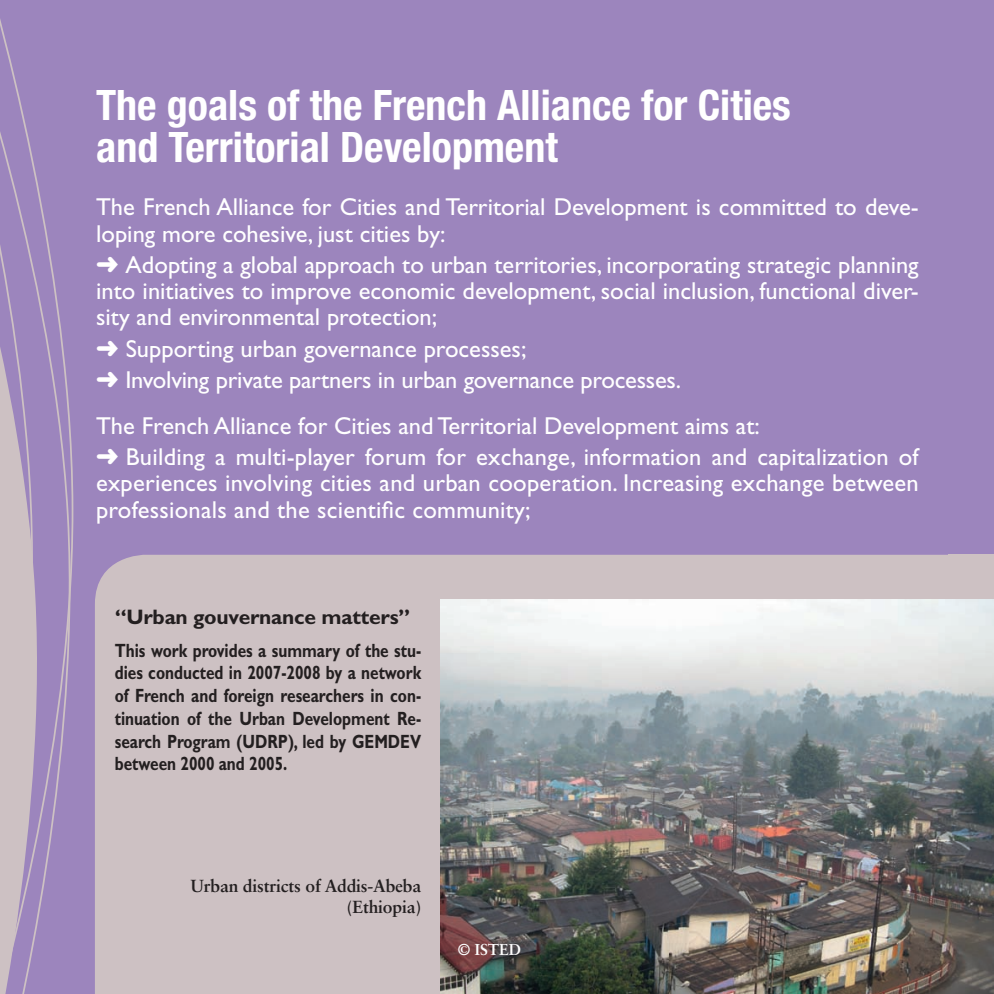
<style>
.page{position:relative;width:994px;height:994px;background:#9c85bd}
.page>*{position:absolute;margin:0;border:0;box-sizing:border-box;transform-origin:0 0}
.t1{font:700 condensed 42px/42px "Helvetica Neue LT Std";color:#fff}
.t2{font:24.5px/26.2px "Gill Sans Std";color:#fff}
.t3{font:700 21px "Gill Sans Std";letter-spacing:-.01em;color:#231f20}
.t4{font:700 19.25px/22.8px "Gill Sans Std";color:#231f20;text-align:justify;scale:.8 1}
.t5{font:700 17.5px/21px "Sabon LT Std";letter-spacing:-.01em;color:#231f20;text-align:right}
.t6{font:700 15.75px "Sabon LT Std";color:#fff}
</style>
<div class="page">
<svg style="left:50px;top:253px;width:24px;height:592px"></svg>
<svg style="left:33px;top:161px;width:17px;height:786px"></svg>
<div style="left:95px;top:555px;width:899px;height:439px;background:#cdc1c3"></div>
<img style="left:440px;top:600px;width:554px;height:394px">
<div style="left:948px;top:555px;width:46px;height:44px;background:#cdc1c3"></div>
<svg style="left:0;top:19px;width:33px;height:975px"></svg>
<h1 class="t1" style="left:96px;top:83px;width:696px">The goals of the French Alliance for Cities and Territorial Development</h1>
<p class="t2" style="left:96px;top:194px;width:824px">The French Alliance for Cities and Territorial Development is committed to deve&shy;loping more cohesive, just cities by:</p>
<p class="t2" style="left:96px;top:252px;width:824px;text-align:justify">➜ Adopting a global approach to urban territories, incorporating strategic planning into initiatives to improve economic development, social inclusion, functional diver&shy;sity and environmental protection;</p>
<p class="t2" style="left:96px;top:333px;width:586px;line-height:31.2px">➜ Supporting urban governance processes;<br>➜ Involving private partners in urban governance processes.</p>
<p class="t2" style="left:96px;top:410px;width:824px;line-height:31.3px">The French Alliance for Cities and Territorial Development aims at:<br>➜ Building a multi-player forum for exchange, information and capitalization of</p>
<p class="t2" style="left:96px;top:470px;width:824px">experiences involving cities and urban cooperation. Increasing exchange between professionals and the scientific community;</p>
<p class="t3" style="left:115px;top:604px;width:297px">“Urban gouvernance matters”</p>
<p class="t4" style="left:115px;top:638px;width:384px">This work provides a summary of the stu&shy;dies conducted in 2007-2008 by a network of French and foreign researchers in con&shy;tinuation of the Urban Development Re&shy;search Program (UDRP), led by GEMDEV between 2000 and 2005.</p>
<p class="t5" style="left:190px;top:875px;width:232px">Urban districts of Addis-Abeba (Ethiopia)</p>
<p class="t6" style="left:458px;top:940px;width:65px">© ISTED</p>
</div>
